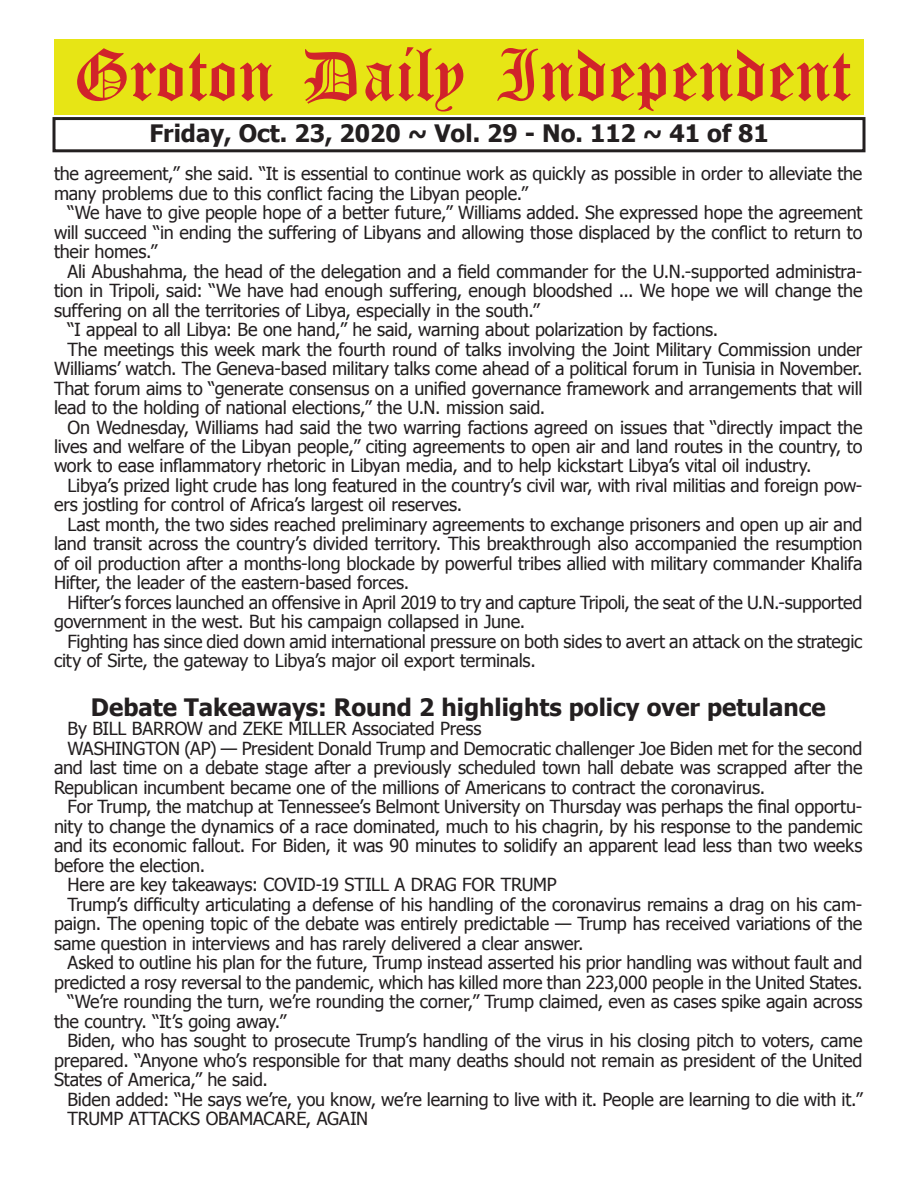
<style>
.page{position:relative;width:918px;height:1188px;background:#fff}
.page>*{position:absolute;margin:0;border:0;box-sizing:border-box;transform-origin:0 0}
.t1{font:54px "Old English Five";color:#d1232a}
.t2{font:700 24px "Tahoma";color:#231f20}
.t3{font:18px/19.5px "Tahoma";letter-spacing:-.015em;color:#231f20}
</style>
<div class="page">
<div style="left:52px;top:117px;width:814px;height:35px;border:3px solid #231f20"></div>
<div style="left:54px;top:40px;width:810px;height:75px;background:#e7e515"></div>
<h1 class="t1" style="left:73px;top:50px;width:779px">Groton Daily Independent</h1>
<h2 class="t2" style="left:149px;top:116px;width:621px">Friday, Oct. 23, 2020 ~ Vol. 29 - No. 112 ~ 41 of 81</h2>
<p class="t3" style="left:54px;top:163px;width:810px">the agreement,” she said. “It is essential to continue work as quickly as possible in order to alleviate the many problems due to this conflict facing the Libyan people.”</p>
<p class="t3" style="left:54px;top:202px;width:810px;text-align:justify;text-indent:14px">“We have to give people hope of a better future,” Williams added. She expressed hope the agreement will succeed “in ending the suffering of Libyans and allowing those displaced by the conflict to return to their homes.”</p>
<p class="t3" style="left:68px;top:260px;width:796px">Ali Abushahma, the head of the delegation and a field commander for the U.N.-supported administra-</p>
<p class="t3" style="left:54px;top:280px;width:810px">tion in Tripoli, said: “We have had enough suffering, enough bloodshed ... We hope we will change the</p>
<p class="t3" style="left:54px;top:299px;width:487px">suffering on all the territories of Libya, especially in the south.”</p>
<p class="t3" style="left:68px;top:319px;width:652px">“I appeal to all Libya: Be one hand,” he said, warning about polarization by factions.</p>
<p class="t3" style="left:68px;top:338px;width:796px">The meetings this week mark the fourth round of talks involving the Joint Military Commission under</p>
<p class="t3" style="left:54px;top:358px;width:810px">Williams’ watch. The Geneva-based military talks come ahead of a political forum in Tunisia in November.</p>
<p class="t3" style="left:54px;top:377px;width:810px">That forum aims to “generate consensus on a unified governance framework and arrangements that will</p>
<p class="t3" style="left:54px;top:397px;width:493px">lead to the holding of national elections,” the U.N. mission said.</p>
<p class="t3" style="left:68px;top:416px;width:796px">On Wednesday, Williams had said the two warring factions agreed on issues that “directly impact the</p>
<p class="t3" style="left:54px;top:436px;width:810px">lives and welfare of the Libyan people,” citing agreements to open air and land routes in the country, to</p>
<p class="t3" style="left:54px;top:455px;width:759px">work to ease inflammatory rhetoric in Libyan media, and to help kickstart Libya’s vital oil industry.</p>
<p class="t3" style="left:68px;top:475px;width:796px">Libya’s prized light crude has long featured in the country’s civil war, with rival militias and foreign pow-</p>
<p class="t3" style="left:54px;top:494px;width:410px">ers jostling for control of Africa’s largest oil reserves.</p>
<p class="t3" style="left:68px;top:514px;width:796px">Last month, the two sides reached preliminary agreements to exchange prisoners and open up air and</p>
<p class="t3" style="left:54px;top:533px;width:810px">land transit across the country’s divided territory. This breakthrough also accompanied the resumption</p>
<p class="t3" style="left:54px;top:553px;width:810px">of oil production after a months-long blockade by powerful tribes allied with military commander Khalifa</p>
<p class="t3" style="left:54px;top:572px;width:357px">Hifter, the leader of the eastern-based forces.</p>
<p class="t3" style="left:68px;top:592px;width:796px">Hifter’s forces launched an offensive in April 2019 to try and capture Tripoli, the seat of the U.N.-supported</p>
<p class="t3" style="left:54px;top:611px;width:473px">government in the west. But his campaign collapsed in June.</p>
<p class="t3" style="left:68px;top:631px;width:797px">Fighting has since died down amid international pressure on both sides to avert an attack on the strategic</p>
<p class="t3" style="left:54px;top:650px;width:483px">city of Sirte, the gateway to Libya’s major oil export terminals.</p>
<h2 class="t2" style="left:91px;top:690px;width:736px">Debate Takeaways: Round 2 highlights policy over petulance</h2>
<p class="t3" style="left:68px;top:718px;width:416px">By BILL BARROW and ZEKE MILLER Associated Press</p>
<p class="t3" style="left:68px;top:738px;width:796px">WASHINGTON (AP) — President Donald Trump and Democratic challenger Joe Biden met for the second</p>
<p class="t3" style="left:54px;top:757px;width:810px">and last time on a debate stage after a previously scheduled town hall debate was scrapped after the</p>
<p class="t3" style="left:54px;top:777px;width:713px">Republican incumbent became one of the millions of Americans to contract the coronavirus.</p>
<p class="t3" style="left:68px;top:796px;width:796px">For Trump, the matchup at Tennessee’s Belmont University on Thursday was perhaps the final opportu-</p>
<p class="t3" style="left:54px;top:816px;width:810px">nity to change the dynamics of a race dominated, much to his chagrin, by his response to the pandemic</p>
<p class="t3" style="left:54px;top:835px;width:810px">and its economic fallout. For Biden, it was 90 minutes to solidify an apparent lead less than two weeks</p>
<p class="t3" style="left:54px;top:855px;width:153px">before the election.</p>
<p class="t3" style="left:68px;top:874px;width:491px">Here are key takeaways: COVID-19 STILL A DRAG FOR TRUMP</p>
<p class="t3" style="left:68px;top:894px;width:796px">Trump’s difficulty articulating a defense of his handling of the coronavirus remains a drag on his cam-</p>
<p class="t3" style="left:54px;top:913px;width:810px">paign. The opening topic of the debate was entirely predictable — Trump has received variations of the</p>
<p class="t3" style="left:54px;top:933px;width:531px">same question in interviews and has rarely delivered a clear answer.</p>
<p class="t3" style="left:68px;top:952px;width:796px">Asked to outline his plan for the future, Trump instead asserted his prior handling was without fault and</p>
<p class="t3" style="left:54px;top:972px;width:810px">predicted a rosy reversal to the pandemic, which has killed more than 223,000 people in the United States.</p>
<p class="t3" style="left:68px;top:991px;width:796px">“We’re rounding the turn, we’re rounding the corner,” Trump claimed, even as cases spike again across</p>
<p class="t3" style="left:54px;top:1011px;width:234px">the country. “It’s going away.”</p>
<p class="t3" style="left:68px;top:1030px;width:797px">Biden, who has sought to prosecute Trump’s handling of the virus in his closing pitch to voters, came</p>
<p class="t3" style="left:54px;top:1050px;width:810px">prepared. “Anyone who’s responsible for that many deaths should not remain as president of the United</p>
<p class="t3" style="left:54px;top:1069px;width:216px">States of America,” he said.</p>
<p class="t3" style="left:68px;top:1089px;width:797px">Biden added: “He says we’re, you know, we’re learning to live with it. People are learning to die with it.”</p>
<p class="t3" style="left:68px;top:1108px;width:302px">TRUMP ATTACKS OBAMACARE, AGAIN</p>
</div>
